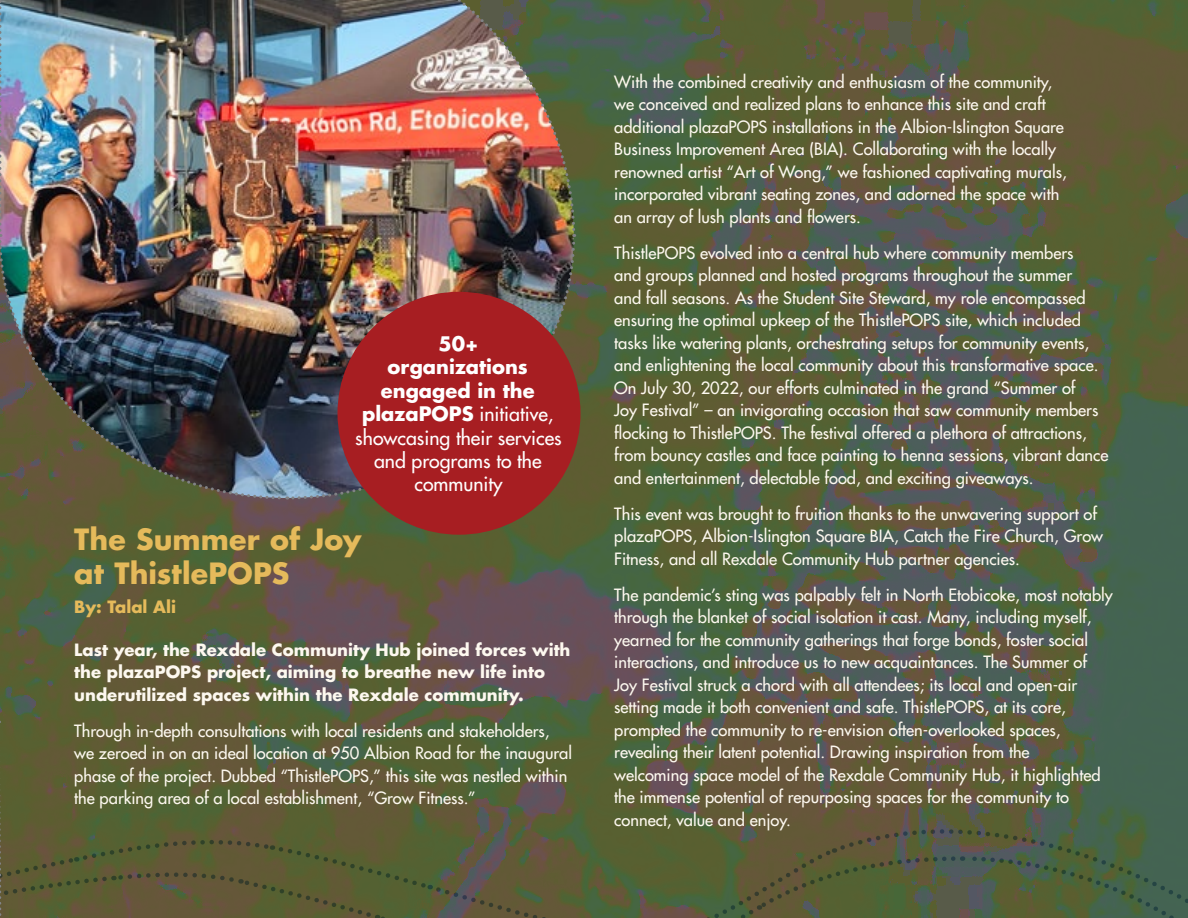
<style>
.page{position:relative;width:1188px;height:918px;background:#fff}
.page>*{position:absolute;margin:0;border:0;box-sizing:border-box;transform-origin:0 0}
.timeline_text{font:700 28.5px/34.2px "Futura Std";letter-spacing:.005em;color:#e5ba5b}
.Timeline{font:500 19.5px/23.4px "Futura Std";color:#fff;text-align:center}
.timeline_text-2{font:500 16.5px/22.5px "Futura Std";color:#fdf8ef}
.timeline_text-3{font:700 16.5px/22.5px "Futura Std";color:#fdf8ef}
.story_author{font:700 16.5px "Futura Std";color:#e5ba5b}
.s1{font-weight:700}
</style>
<div class="page">
<img style="left:574px;top:0;width:614px;height:463px">
<img style="left:290px;top:235px;width:287px;height:228px">
<img style="left:2px;top:0;width:575px;height:233px">
<img style="left:0;top:238px;width:287px;height:225px">
<svg style="left:0;top:0;width:2px;height:237px"></svg>
<svg style="left:0;top:463px;width:1188px;height:455px;background:#565c42"></svg>
<div style="left:338px;top:292px;width:242px;height:243px;background:#a71e22;border-radius:50%"></div>
<p class="Timeline" style="left:355px;top:332px;width:208px"><span class="s1">50+<br>organizations engaged in the plazaPOPS</span> initiative, showcasing their services and programs to the community</p>
<p class="timeline_text" style="left:74px;top:522px;width:289px">The Summer of Joy at ThistlePOPS</p>
<p class="story_author" style="left:74px;top:596px;width:103px">By: Talal Ali</p>
<p class="timeline_text-3" style="left:74px;top:638px;width:498px">Last year, the Rexdale Community Hub joined forces with the plazaPOPS project, aiming to breathe new life into underutilized spaces within the Rexdale community.</p>
<p class="timeline_text-2" style="left:74px;top:720px;width:499px">Through in-depth consultations with local residents and stakeholders, we zeroed in on an ideal location at 950 Albion Road for the inaugural phase of the project. Dubbed “ThistlePOPS,” this site was nestled within the parking area of a local establishment, “Grow Fitness.”</p>
<p class="timeline_text-2" style="left:614px;top:71px;width:454px">With the combined creativity and enthusiasm of the community, we conceived and realized plans to enhance this site and craft additional plazaPOPS installations in the Albion-Islington Square Business Improvement Area (BIA). Collaborating with the locally renowned artist “Art of Wong,” we fashioned captivating murals, incorporated vibrant seating zones, and adorned the space with an array of lush plants and flowers.</p>
<p class="timeline_text-2" style="left:614px;top:242px;width:496px">ThistlePOPS evolved into a central hub where community members<br>and groups planned and hosted programs throughout the summer<br>and fall seasons. As the Student Site Steward, my role encompassed ensuring the optimal upkeep of the ThistlePOPS site, which included tasks like watering plants, orchestrating setups for community events, and enlightening the local community about this transformative space.<br>On July 30, 2022, our efforts culminated in the grand “Summer of<br>Joy Festival” – an invigorating occasion that saw community members flocking to ThistlePOPS. The festival offered a plethora of attractions, from bouncy castles and face painting to henna sessions, vibrant dance and entertainment, delectable food, and exciting giveaways.</p>
<p class="timeline_text-2" style="left:614px;top:503px;width:490px">This event was brought to fruition thanks to the unwavering support of plazaPOPS, Albion-Islington Square BIA, Catch the Fire Church, Grow<br>Fitness, and all Rexdale Community Hub partner agencies.</p>
<p class="timeline_text-2" style="left:614px;top:584px;width:500px">The pandemic’s sting was palpably felt in North Etobicoke, most notably through the blanket of social isolation it cast. Many, including myself, yearned for the community gatherings that forge bonds, foster social interactions, and introduce us to new acquaintances. The Summer of Joy Festival struck a chord with all attendees; its local and open-air setting made it both convenient and safe. ThistlePOPS, at its core, prompted the community to re-envision often-overlooked spaces, revealing their latent potential. Drawing inspiration from the<br>welcoming space model of the Rexdale Community Hub, it highlighted the immense potential of repurposing spaces for the community to connect, value and enjoy.</p>
</div>
